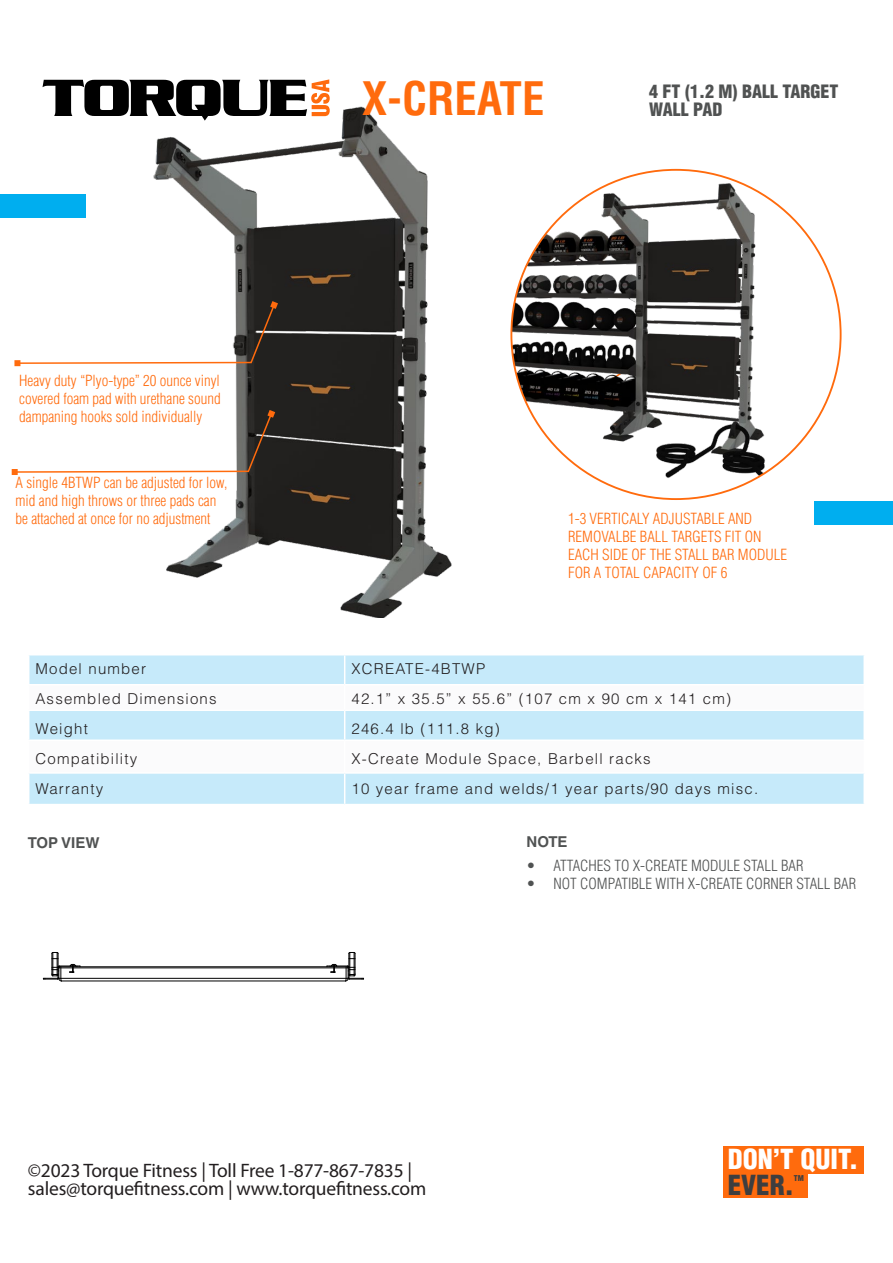
<style>
.page{position:relative;width:893px;height:1263px;background:#fff}
.page>*{position:absolute;margin:0;border:0;box-sizing:border-box;transform-origin:0 0}
.t1{font:700 condensed 45px "Helvetica LT Std";color:#ff6b0d}
.t2{font:900 condensed 27px "Helvetica LT Std";color:#fff}
.t3{font:900 condensed 27px "Helvetica LT Std";color:#3e3e3f}
.t4{font:19.5px/18px "Myriad Pro";letter-spacing:-.01em;color:#231f20}
.t5{font:900 condensed 18px/18px "Helvetica LT Std";color:#505252}
.Features_heading{font:300 condensed 15px/18px "Helvetica LT Std";color:#ff6b0d}
.Text_left{font:300 15px "Helvetica LT Std";letter-spacing:.08em;color:#231f20}
.t6{font:300 condensed 15px "Helvetica LT Std";color:#505252}
.t7{font:700 15px "Helvetica LT Std";color:#505252}
.t8{font:900 condensed 7.8px "Helvetica LT Std";color:#3e3e3f}
</style>
<div class="page">
<img style="left:153px;top:106px;width:358px;height:512px">
<img style="left:513px;top:170px;width:298px;height:329px">
<div style="left:815px;top:502px;width:78px;height:23px;background:#00aeef"></div>
<div style="left:0;top:194px;width:86px;height:24px;background:#00aeef"></div>
<svg style="left:43px;top:79px;width:287px;height:42px"></svg>
<div style="left:723px;top:1146px;width:141px;height:27px;background:#ff6b0d"></div>
<div style="left:723px;top:1169px;width:85px;height:29px;background:#ff6b0d"></div>
<div style="left:29px;top:655px;width:834px;height:149px;background:#c6eafa"></div>
<svg style="left:29px;top:685px;width:834px;height:87px"></svg>
<hr style="left:28px;top:684px;width:317px;height:1px;background:#fff">
<hr style="left:345px;top:684px;width:520px;height:1px;background:#fff">
<hr style="left:28px;top:709px;width:317px;height:2px;background:#fff">
<hr style="left:345px;top:709px;width:520px;height:2px;background:#fff">
<svg style="left:344px;top:655px;width:1px;height:84px"></svg>
<hr style="left:28px;top:739px;width:317px;height:2px;background:#fff">
<hr style="left:345px;top:739px;width:520px;height:2px;background:#fff">
<hr style="left:344px;top:741px;width:1px;height:31px;background:#fff">
<hr style="left:28px;top:772px;width:317px;height:2px;background:#fff">
<hr style="left:345px;top:772px;width:520px;height:2px;background:#fff">
<hr style="left:344px;top:774px;width:1px;height:30px;background:#fff">
<svg style="left:14px;top:301px;width:264px;height:65px"></svg>
<hr style="left:59px;top:966px;width:289px;height:1px;background:#000">
<hr style="left:59px;top:967px;width:289px;height:1px;background:#000">
<hr style="left:59px;top:978px;width:289px;height:1px;background:#000">
<hr style="left:61px;top:980px;width:284px;height:1px;background:#000">
<svg style="left:327px;top:952px;width:37px;height:30px"></svg>
<svg style="left:43px;top:952px;width:38px;height:30px"></svg>
<svg style="left:12px;top:410px;width:263px;height:65px"></svg>
<p class="Features_heading" style="left:19px;top:371px;width:203px;text-align:justify">Heavy duty “Plyo-type” 20 ounce vinyl covered foam pad with urethane sound dampaning hooks sold individually</p>
<p class="Features_heading" style="left:16px;top:473px;width:213px">A single 4BTWP can be adjusted for low, mid and high throws or three pads can be attached at once for no adjustment</p>
<h1 class="t1" style="left:362px;top:70px;width:184px">X-CREATE</h1>
<p class="t5" style="left:649px;top:82px;width:191px">4 FT (1.2 M) BALL TARGET<br>WALL PAD</p>
<p class="Features_heading" style="left:568px;top:509px;width:221px">1-3 VERTICALY ADJUSTABLE AND<br>REMOVALBE BALL TARGETS FIT ON<br>EACH SIDE OF THE STALL BAR MODULE<br>FOR A TOTAL CAPACITY OF 6</p>
<p class="Text_left" style="left:35px;top:659px;width:112px">Model number</p>
<p class="Text_left" style="left:351px;top:659px;width:135px">XCREATE-4BTWP</p>
<p class="Text_left" style="left:35px;top:689px;width:183px">Assembled Dimensions</p>
<p class="Text_left" style="left:351px;top:689px;width:381px">42.1” x 35.5” x 55.6” (107 cm x 90 cm x 141 cm)</p>
<p class="Text_left" style="left:35px;top:719px;width:54px">Weight</p>
<p class="Text_left" style="left:351px;top:719px;width:150px">246.4 lb (111.8 kg)</p>
<p class="Text_left" style="left:35px;top:749px;width:103px">Compatibility</p>
<p class="Text_left" style="left:351px;top:749px;width:301px">X-Create Module Space, Barbell racks</p>
<p class="Text_left" style="left:35px;top:779px;width:69px">Warranty</p>
<p class="Text_left" style="left:351px;top:779px;width:408px">10 year frame and welds/1 year parts/90 days misc.</p>
<p class="t7" style="left:28px;top:834px;width:73px">TOP VIEW</p>
<p class="t7" style="left:526px;top:832px;width:43px">NOTE</p>
<p class="t6" style="left:526px;top:856px;width:278px">• ATTACHES TO X-CREATE MODULE STALL BAR</p>
<p class="t6" style="left:526px;top:874px;width:331px">• NOT COMPATIBLE WITH X-CREATE CORNER STALL BAR</p>
<h3 class="t4" style="left:28px;top:1161px;width:400px">©2023 Torque Fitness | Toll Free 1-877-867-7835 | sales@torquefitness.com | www.torquefitness.com</h3>
<h2 class="t2" style="left:728px;top:1142px;width:132px">DON’T QUIT.</h2>
<h2 class="t3" style="left:728px;top:1168px;width:68px">EVER.</h2>
<p class="t8" style="left:794px;top:1173px;width:12px">TM</p>
</div>
